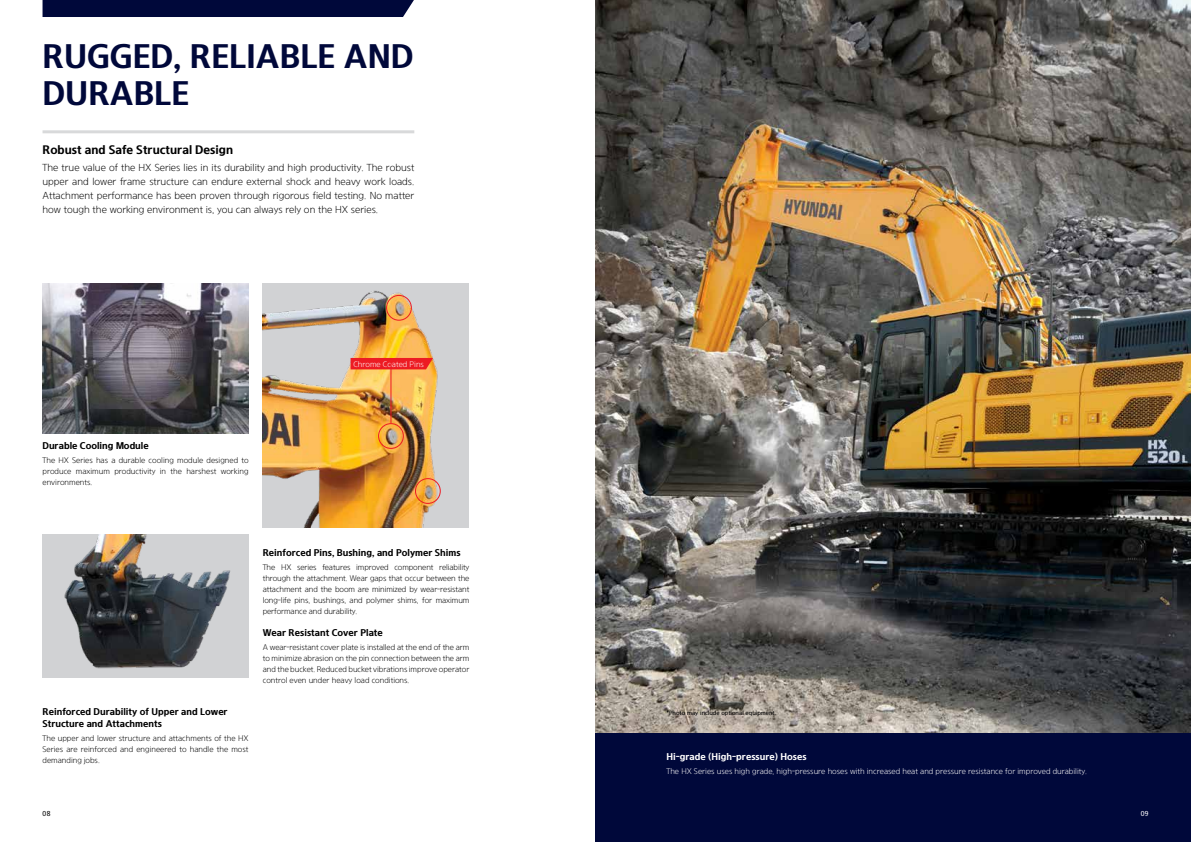
<style>
.page{position:relative;width:1191px;height:842px;background:#fff}
.page>*{position:absolute;margin:0;border:0;box-sizing:border-box;transform-origin:0 0}
.t1{font:33px/37px "HYUNDAI Bold";color:#00083a}
.t2{font:12px "HYUNDAI Bold";color:#000}
.t3{font:10px/14px "HYUNDAI Light";color:#000;text-align:justify}
.t4{font:9.5px/12px "HYUNDAI Bold";color:#000}
.t5{font:9.5px "HYUNDAI Bold";color:#fff}
.t6{font:8px/11px "HYUNDAI Light";color:#000;text-align:justify}
.t7{font:8px "HYUNDAI Light";color:#fff}
.t8{font:7px "HYUNDAI Medium";color:#000}
.t9{font:7px "HYUNDAI Medium";color:#fff}
.t10{font:6px "HYUNDAI Medium";color:#000}
</style>
<div class="page">
<div style="left:43px;top:535px;width:206px;height:143px;background:#d1d2d4"></div>
<img style="left:64px;top:535px;width:167px;height:134px">
<img style="left:262px;top:283px;width:207px;height:245px">
<div style="left:386px;top:295px;width:26px;height:26px;border:1px solid #ed1b23;border-radius:50%"></div>
<div style="left:378px;top:423px;width:26px;height:26px;border:1px solid #ed1b23;border-radius:50%"></div>
<div style="left:415px;top:478px;width:25px;height:26px;border:1px solid #ed1b23;border-radius:50%"></div>
<svg style="left:350px;top:358px;width:83px;height:11px"></svg>
<hr style="left:391px;top:363px;width:1px;height:60px;background:#ed1b23">
<img style="left:43px;top:283px;width:206px;height:151px">
<img style="left:595px;top:0;width:596px;height:733px">
<div style="left:595px;top:733px;width:596px;height:109px;background:#00083a"></div>
<div style="left:43px;top:0;width:371px;height:17px;background:#00083a"></div>
<hr style="left:43px;top:130px;width:371px;height:3px;background:#d8d9da">
<h1 class="t1" style="left:43px;top:37px;width:372px">RUGGED, RELIABLE AND<br>DURABLE</h1>
<h2 class="t2" style="left:43px;top:142px;width:192px">Robust and Safe Structural Design</h2>
<p class="t3" style="left:43px;top:160px;width:373px">The true value of the HX Series lies in its durability and high productivity. The robust upper and lower frame structure can endure external shock and heavy work loads.<br>Attachment performance has been proven through rigorous field testing. No matter how tough the working environment is, you can always rely on the HX series.</p>
<p class="t7" style="left:353px;top:359px;width:72px">Chrome Coated Pins</p>
<p class="t4" style="left:43px;top:440px;width:108px">Durable Cooling Module</p>
<p class="t6" style="left:43px;top:455px;width:207px">The HX Series has a durable cooling module designed to produce maximum productivity in the harshest working environments.</p>
<p class="t4" style="left:43px;top:705px;width:187px">Reinforced Durability of Upper and Lower<br>Structure and Attachments</p>
<p class="t6" style="left:43px;top:732px;width:207px">The upper and lower structure and attachments of the HX Series are reinforced and engineered to handle the most demanding jobs.</p>
<p class="t4" style="left:263px;top:546px;width:199px">Reinforced Pins, Bushing, and Polymer Shims</p>
<p class="t6" style="left:263px;top:562px;width:208px">The HX series features improved component reliability through the attachment. Wear gaps that occur between the attachment and the boom are minimized by wear-resistant long-life pins, bushings, and polymer shims, for maximum performance and durability.</p>
<p class="t4" style="left:263px;top:626px;width:122px">Wear Resistant Cover Plate</p>
<p class="t6" style="left:263px;top:641px;width:208px">A wear-resistant cover plate is installed at the end of the arm to minimize abrasion on the pin connection between the arm and the bucket. Reduced bucket vibrations improve operator control even under heavy load conditions.</p>
<p class="t10" style="left:666px;top:710px;width:111px">*Photo may include optional equipment.</p>
<p class="t5" style="left:666px;top:751px;width:142px">Hi-grade (High-pressure) Hoses</p>
<p class="t7" style="left:666px;top:767px;width:422px">The HX Series uses high grade, high-pressure hoses with increased heat and pressure resistance for improved durability.</p>
<p class="t8" style="left:43px;top:809px;width:9px">08</p>
<p class="t9" style="left:1140px;top:809px;width:9px">09</p>
</div>
